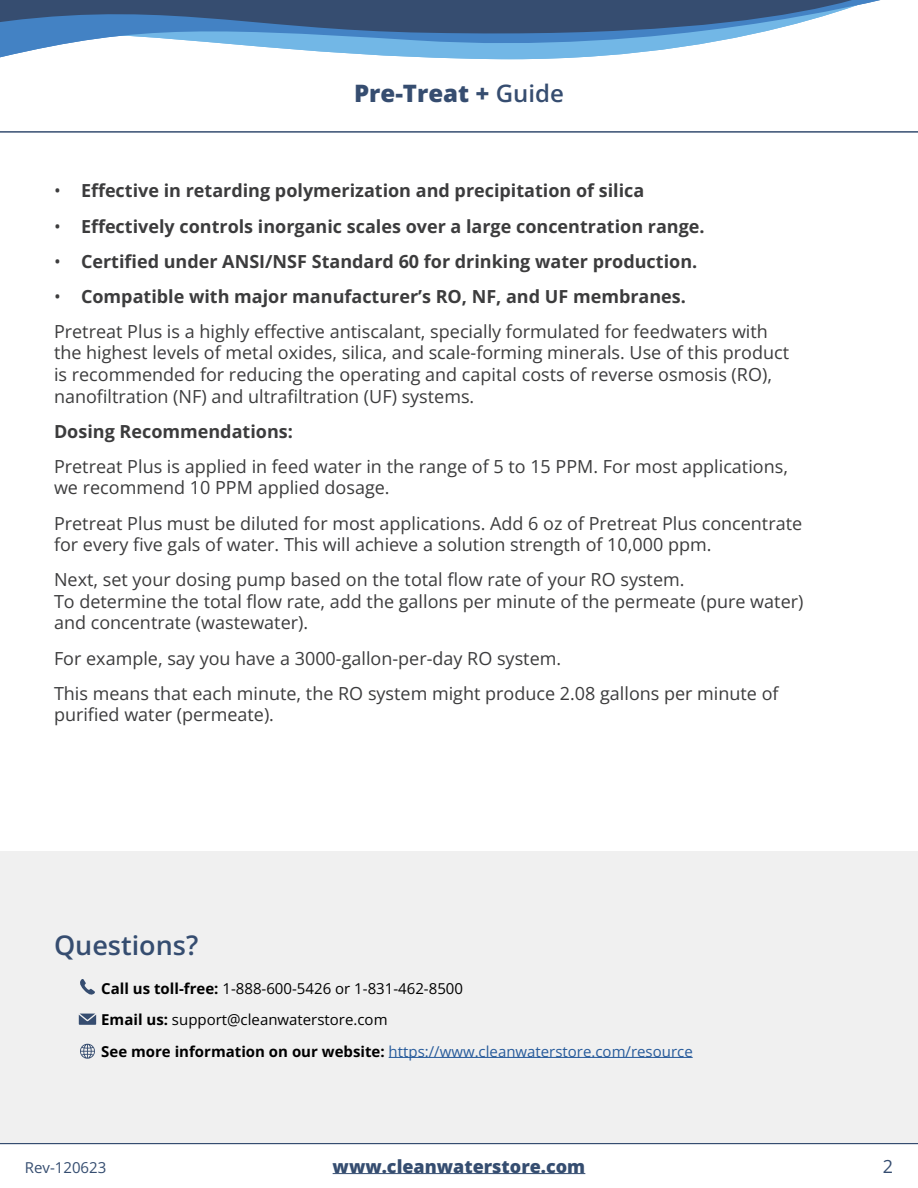
<style>
.page{position:relative;width:918px;height:1188px;background:#fff}
.page>*{position:absolute;margin:0;border:0;box-sizing:border-box;transform-origin:0 0}
.t1{font:600 27px "Open Sans";color:#364d70}
.t2{font:800 24px "Open Sans";color:#364d70}
.t3{font:18px/21.6px "Open Sans";color:#3c3c3d}
.t4{font:700 18px "Open Sans";color:#3c3c3d}
.t5{font:800 18px "Open Sans";color:#354d70}
.t6{font:18px "Open Sans";color:#354d70}
.t7{font:15px/31.5px "Open Sans";color:#000}
.t8{font:15px "Open Sans";color:#354d70}
.s1{font-weight:600}
.s2{font-weight:400}
.s3{font-weight:700}
.s4{color:#354d70}
.s5{color:#275b9b}
</style>
<div class="page">
<svg style="left:0;top:131px;width:918px;height:2px;background:#667893"></svg>
<svg style="left:0;top:1143px;width:918px;height:32px"></svg>
<svg style="left:0;top:41px;width:717px;height:19px"></svg>
<svg style="left:0;top:0;width:880px;height:41px;background:#51759e"></svg>
<div style="left:0;top:851px;width:918px;height:292px;background:#f0f0f0"></div>
<hr style="left:333px;top:1173px;width:252px;height:1px;background:#354d70">
<hr style="left:389px;top:1057px;width:304px;height:1px;background:#275b9b">
<svg style="left:80px;top:979px;width:15px;height:16px"></svg>
<svg style="left:79px;top:1014px;width:17px;height:11px"></svg>
<svg style="left:80px;top:1044px;width:15px;height:15px"></svg>
<h2 class="t2" style="left:354px;top:77px;width:211px">Pre-Treat + <span class="s1">Guide</span></h2>
<p class="t4" style="left:54px;top:179px;width:592px"><span class="s2">•</span> Effective in retarding polymerization and precipitation of silica</p>
<p class="t4" style="left:54px;top:214px;width:652px"><span class="s2">•</span> Effectively controls inorganic scales over a large concentration range.</p>
<p class="t4" style="left:54px;top:249px;width:645px"><span class="s2">•</span> Certified under ANSI/NSF Standard 60 for drinking water production.</p>
<p class="t3" style="left:54px;top:278px;width:715px;line-height:35.1px">• <span class="s3">Compatible with major manufacturer’s RO, NF, and UF membranes.<br></span>Pretreat Plus is a highly effective antiscalant, specially formulated for feedwaters with</p>
<p class="t3" style="left:54px;top:342px;width:737px">the highest levels of metal oxides, silica, and scale-forming minerals. Use of this product is recommended for reducing the operating and capital costs of reverse osmosis (RO), nanofiltration (NF) and ultrafiltration (UF) systems.</p>
<p class="t4" style="left:54px;top:419px;width:240px">Dosing Recommendations:</p>
<p class="t3" style="left:54px;top:455px;width:736px">Pretreat Plus is applied in feed water in the range of 5 to 15 PPM. For most applications, we recommend 10 PPM applied dosage.</p>
<p class="t3" style="left:54px;top:512px;width:750px">Pretreat Plus must be diluted for most applications. Add 6 oz of Pretreat Plus concentrate for every five gals of water. This will achieve a solution strength of 10,000 ppm.</p>
<p class="t3" style="left:54px;top:568px;width:751px">Next, set your dosing pump based on the total flow rate of your RO system.<br>To determine the total flow rate, add the gallons per minute of the permeate (pure water) and concentrate (wastewater).</p>
<p class="t3" style="left:54px;top:640px;width:726px;line-height:35.1px">For example, say you have a 3000-gallon-per-day RO system.<br>This means that each minute, the RO system might produce 2.08 gallons per minute of</p>
<p class="t3" style="left:54px;top:703px;width:222px">purified water (permeate).</p>
<h1 class="t1" style="left:54px;top:927px;width:146px">Ques<span class="s4">tion</span>s?</h1>
<p class="t7" style="left:101px;top:972px;width:593px"><span class="s3">Call us toll-free:</span> 1-888-600-5426 or 1-831-462-8500<br><span class="s3">Email us:</span> support@cleanwaterstore.com<br><span class="s3">See more information on our website:</span> <span class="s5">https://www.cleanwaterstore.com/resource</span></p>
<p class="t8" style="left:25px;top:1157px;width:83px">Rev-120623</p>
<p class="t5" style="left:333px;top:1154px;width:254px">www.cleanwaterstore.com</p>
<p class="t6" style="left:883px;top:1154px;width:12px">2</p>
</div>
